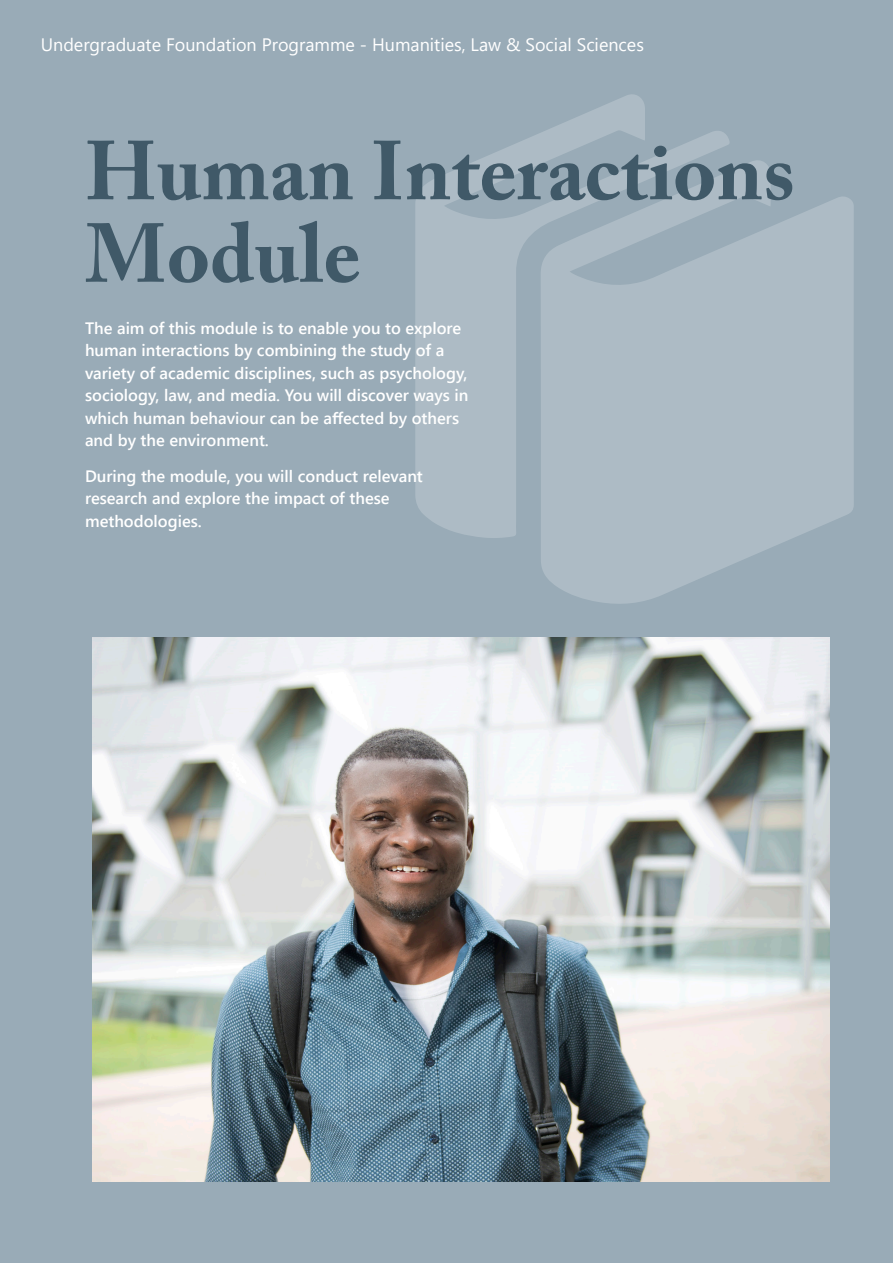
<style>
.page{position:relative;width:893px;height:1263px;background:#99abb7}
.page>*{position:absolute;margin:0;border:0;box-sizing:border-box;transform-origin:0 0}
._13_XL__OC_Grey{font:700 82.5px/82.5px "Adobe Caslon Pro";color:#405968}
._10a_List_Header{font:18px "Segoe UI";color:#fff}
._04b_Body_Copy{font:600 16.5px/22.5px "Segoe UI";color:#fff}
</style>
<div class="page">
<img style="left:92px;top:638px;width:737px;height:543px">
<svg style="left:541px;top:160px;width:313px;height:444px;fill:#adbbc5"></svg>
<svg style="left:415px;top:94px;width:315px;height:444px;fill:#adbbc5"></svg>
<p class="_10a_List_Header" style="left:41px;top:28px;width:605px">Undergraduate Foundation Programme - Humanities, Law &amp; Social Sciences</p>
<p class="_13_XL__OC_Grey" style="left:85px;top:129px;width:711px">Human Interactions<br>Module</p>
<p class="_04b_Body_Copy" style="left:85px;top:315px;width:385px">The aim of this module is to enable you to explore human interactions by combining the study of a variety of academic disciplines, such as psychology, sociology, law, and media. You will discover ways in which human behaviour can be affected by others and by the environment.</p>
<p class="_04b_Body_Copy" style="left:85px;top:463px;width:339px">During the module, you will conduct relevant research and explore the impact of these methodologies.</p>
</div>
